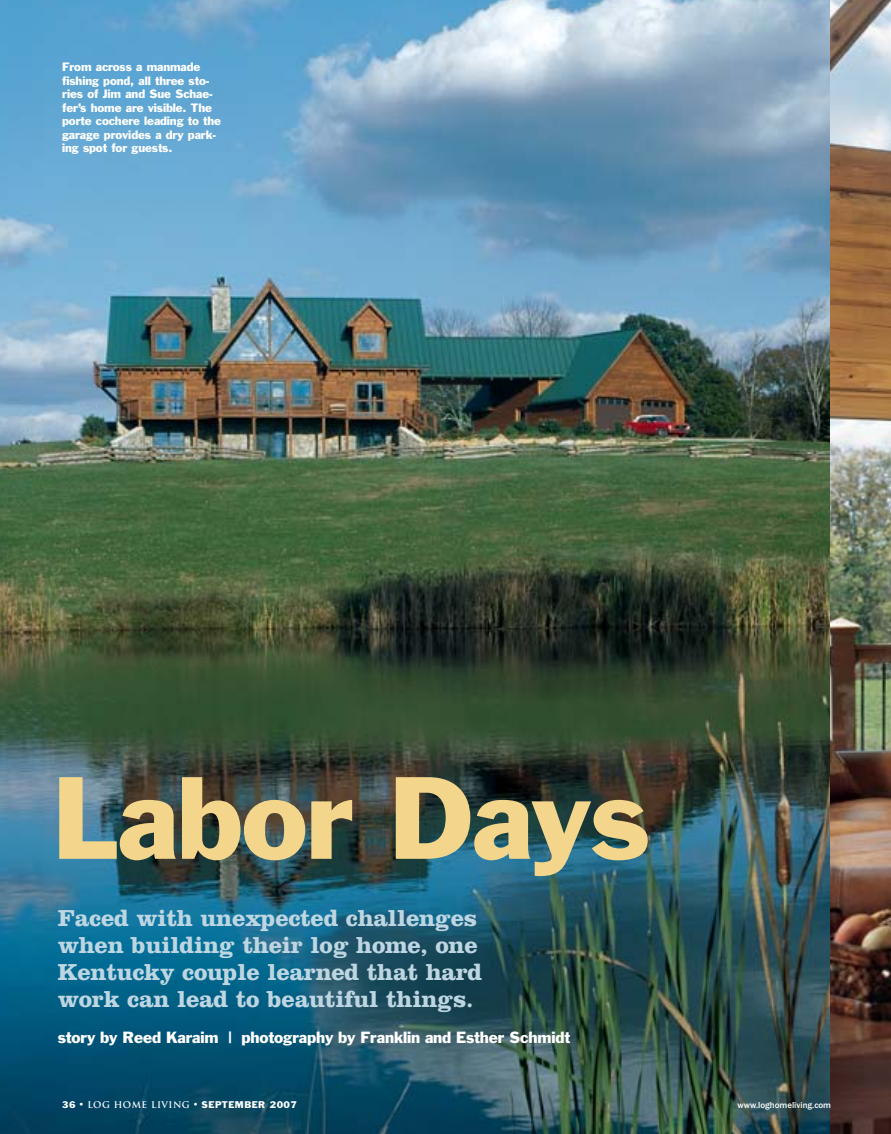
<style>
.page{position:relative;width:891px;height:1134px;background:#fff}
.page>*{position:absolute;margin:0;border:0;box-sizing:border-box;transform-origin:0 0}
.t1{font:108px "Franklin Gothic";letter-spacing:-.01em;color:#f3d68b}
.t2{font:700 24px/27px "Clarendon";letter-spacing:-.01em;color:#bed6e2}
.t3{font:15px "Franklin Gothic";letter-spacing:-.01em;color:#fff}
.t4{font:11.25px/13.5px "Franklin Gothic";letter-spacing:-.01em;color:#fff}
.t5{font:9px "Franklin Gothic";letter-spacing:.05em;color:#fff}
.t6{font:500 9px "Franklin Got T";color:#fff}
.s1{font-size:7.5px}
.s2{font-family:"Trajan";font-weight:700}
</style>
<div class="page">
<img style="left:0;top:0;width:830px;height:1134px">
<img style="left:830px;top:0;width:61px;height:1134px">
<p class="t4" style="left:62px;top:61px;width:160px">From across a manmade fishing pond, all three sto&shy;ries of Jim and Sue Schae&shy;fer’s home are visible. The porte cochere leading to the garage provides a dry park&shy;ing spot for guests.</p>
<h1 class="t1" style="left:53px;top:777px;width:599px">Labor Days</h1>
<h2 class="t2" style="left:58px;top:906px;width:426px">Faced with unexpected challenges when building their log home, one Kentucky couple learned that hard work can lead to beautiful things.</h2>
<h3 class="t3" style="left:58px;top:1031px;width:514px">story by Reed Karaim | photography by Franklin and Esther Schmidt</h3>
<p class="t5" style="left:62px;top:1101px;width:236px">36 <span class="s1">•</span> <span class="s2">LOG HOME LIVING</span> <span class="s1">•</span> SEPTEMBER 2007</p>
<p class="t6" style="left:737px;top:1102px;width:95px">www.loghomeliving.com</p>
</div>
